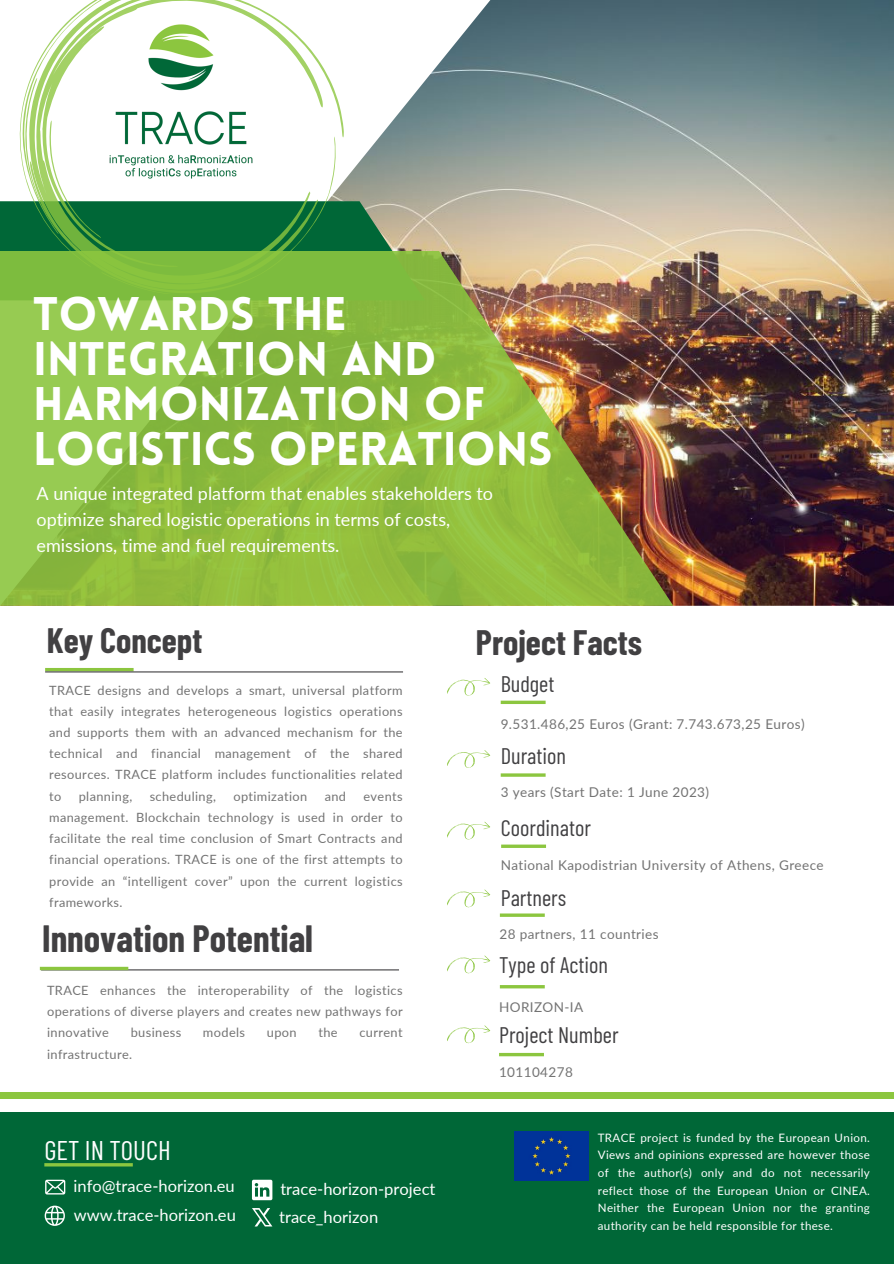
<style>
.page{position:relative;width:894px;height:1264px;background:#fff}
.page>*{position:absolute;margin:0;border:0;box-sizing:border-box;transform-origin:0 0}
.t1{font:900 46.05px/45px "Lovelo";color:#fff}
.t2{font:700 37.05px "Barlow Condensed";color:#414042}
.t3{font:700 34.5px "Barlow Condensed";color:#414042}
.t4{font:27px "Barlow Condensed";color:#fff}
.t5{font:22.5px "Barlow Condensed";color:#414042}
.t6{font:18px/25.8px "Lato";color:#fff}
.t7{font:16.5px "Lato";color:#fff}
.t8{font:13.5px "Lato";letter-spacing:.03em;color:#737373}
.t9{font:12.75px/21.1px "Lato";letter-spacing:.03em;color:#737373;text-align:justify}
.t10{font:11.55px/17.7px "Lato";letter-spacing:.03em;color:#fff;text-align:justify}
</style>
<div class="page">
<img style="left:425px;top:0;width:468px;height:605px">
<img style="left:0;top:251px;width:672px;height:354px">
<div style="left:0;top:1092px;width:893px;height:6px;background:#8cc63f"></div>
<hr style="left:41px;top:969px;width:358px;height:1px;background:#414042">
<hr style="left:45px;top:668px;width:88px;height:3px;background:#8cc63f">
<svg style="left:40px;top:966px;width:88px;height:4px"></svg>
<svg style="left:500px;top:700px;width:45px;height:4px"></svg>
<hr style="left:500px;top:773px;width:45px;height:3px;background:#8cc63f">
<hr style="left:499px;top:913px;width:45px;height:3px;background:#8cc63f">
<div style="left:0;top:1112px;width:893px;height:151px;background:#006737"></div>
<hr style="left:44px;top:1163px;width:89px;height:3px;background:#8cc63f">
<svg style="left:501px;top:844px;width:45px;height:4px"></svg>
<hr style="left:499px;top:985px;width:45px;height:3px;background:#8cc63f">
<svg style="left:499px;top:1052px;width:45px;height:4px"></svg>
<svg style="left:447px;top:678px;width:43px;height:18px"></svg>
<svg style="left:447px;top:750px;width:43px;height:18px"></svg>
<svg style="left:447px;top:821px;width:43px;height:19px"></svg>
<svg style="left:0;top:0;width:425px;height:300px"></svg>
<svg style="left:22px;top:78px;width:314px;height:215px"></svg>
<svg style="left:447px;top:889px;width:43px;height:19px"></svg>
<svg style="left:447px;top:955px;width:43px;height:19px"></svg>
<svg style="left:447px;top:1025px;width:43px;height:19px"></svg>
<hr style="left:45px;top:671px;width:358px;height:1px;background:#414042">
<svg style="left:252px;top:1179px;width:20px;height:20px"></svg>
<svg style="left:252px;top:1208px;width:20px;height:17px"></svg>
<svg style="left:45px;top:1179px;width:20px;height:15px"></svg>
<svg style="left:45px;top:1205px;width:20px;height:20px"></svg>
<img style="left:514px;top:1131px;width:74px;height:49px">
<h2 class="t1" style="left:33px;top:295px;width:521px">TOWARDS THE<br>INTEGRATION AND<br>HARMONIZATION OF<br>LOGISTICS OPERATIONS</h2>
<h5 class="t6" style="left:37px;top:480px;width:458px">A unique integrated platform that enables stakeholders to optimize shared logistic operations in terms of costs, emissions, time and fuel requirements.</h5>
<p class="t3" style="left:47px;top:618px;width:157px">Key Concept</p>
<h2 class="t9" style="left:49px;top:679px;width:355px">TRACE designs and develops a smart, universal platform that easily integrates heterogeneous logistics operations and supports them with an advanced mechanism for the technical and financial management of the shared resources. TRACE platform includes functionalities related to</h2>
<h2 class="t9" style="left:79px;top:785px;width:55px">planning,</h2>
<h2 class="t9" style="left:150px;top:785px;width:68px">scheduling,</h2>
<h2 class="t9" style="left:233px;top:785px;width:75px">optimization</h2>
<h2 class="t9" style="left:324px;top:785px;width:23px">and</h2>
<h2 class="t9" style="left:49px;top:785px;width:355px;text-indent:314px">events management. Blockchain technology is used in order to facilitate the real time conclusion of Smart Contracts and financial operations. TRACE is one of the first attempts to provide an “intelligent cover” upon the current logistics frameworks.</h2>
<p class="t2" style="left:42px;top:914px;width:272px">Innovation Potential</p>
<p class="t9" style="left:47px;top:979px;width:357px">TRACE enhances the interoperability of the logistics operations of diverse players and creates new pathways for innovative</p>
<p class="t9" style="left:131px;top:1021px;width:52px">business</p>
<p class="t9" style="left:203px;top:1021px;width:44px">models</p>
<p class="t9" style="left:267px;top:1021px;width:31px">upon</p>
<p class="t9" style="left:318px;top:1021px;width:21px">the</p>
<p class="t9" style="left:359px;top:1021px;width:45px">current</p>
<p class="t9" style="left:47px;top:1043px;width:87px">infrastructure.</p>
<h4 class="t4" style="left:44px;top:1132px;width:128px">GET IN TOUCH</h4>
<h1 class="t7" style="left:73px;top:1175px;width:163px">info@trace-horizon.eu</h1>
<p class="t7" style="left:74px;top:1204px;width:163px">www.trace-horizon.eu</p>
<h4 class="t7" style="left:280px;top:1178px;width:157px">trace-horizon-project</h4>
<p class="t7" style="left:279px;top:1207px;width:101px">trace_horizon</p>
<h2 class="t3" style="left:476px;top:620px;width:168px">Project Facts</h2>
<p class="t5" style="left:500px;top:669px;width:55px">Budget</p>
<p class="t8" style="left:500px;top:715px;width:305px">9.531.486,25 Euros (Grant: 7.743.673,25 Euros)</p>
<p class="t5" style="left:500px;top:741px;width:67px">Duration</p>
<h4 class="t8" style="left:500px;top:784px;width:210px">3 years (Start Date: 1 June 2023)</h4>
<h4 class="t5" style="left:500px;top:813px;width:92px">Coordinator</h4>
<p class="t8" style="left:500px;top:856px;width:324px">National Kapodistrian University of Athens, Greece</p>
<p class="t5" style="left:500px;top:883px;width:67px">Partners</p>
<p class="t8" style="left:499px;top:925px;width:161px">28 partners, 11 countries</p>
<p class="t5" style="left:499px;top:950px;width:110px">Type of Action</p>
<h4 class="t8" style="left:499px;top:998px;width:86px">HORIZON-IA</h4>
<p class="t5" style="left:499px;top:1020px;width:121px">Project Number</p>
<p class="t8" style="left:499px;top:1063px;width:75px">101104278</p>
<p class="t10" style="left:597px;top:1128px;width:273px">TRACE project is funded by the European Union.<br>Views and opinions expressed are however those of the author(s) only and do not necessarily reflect those of the European Union or CINEA.<br>Neither the European Union nor the granting authority can be held responsible for these.</p>
</div>
